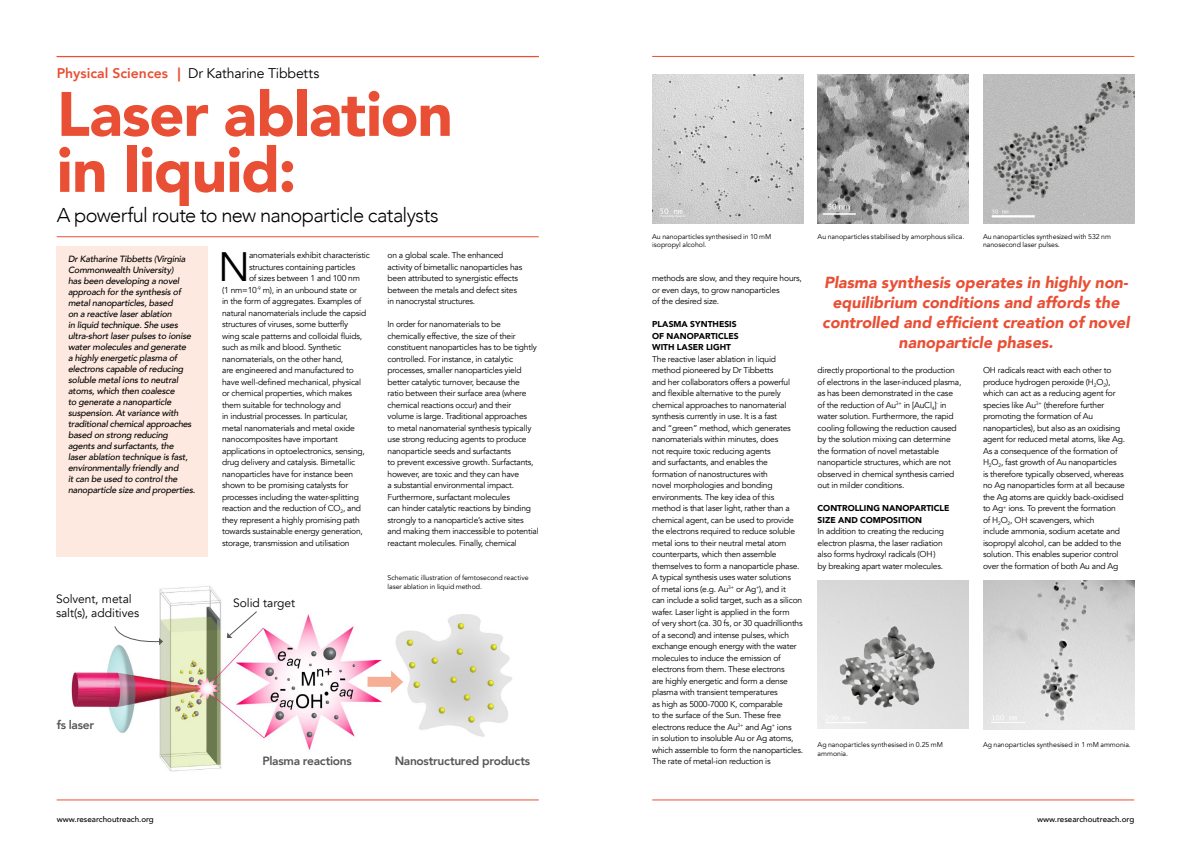
<style>
.page{position:relative;width:1191px;height:842px;background:#fff}
.page>*{position:absolute;margin:0;border:0;box-sizing:border-box;transform-origin:0 0}
.t1{font:900 62px/56px "Avenir";letter-spacing:-.015em;color:#e94f35}
.t2{font:41px "Avenir";color:#000}
.t3{font:300 20px "Avenir";letter-spacing:-.035em;color:#000}
.t4{font:italic 900 16px/20px "Avenir";color:#e94f35;text-align:center}
.t5{font:14px "Avenir";letter-spacing:-.01em;color:#000}
.t6{font:800 12px "Avenir";letter-spacing:-.025em;color:#575756}
.t7{font:12px/14px "Avenir";color:#000}
.t8{font:italic 500 9px/11px "Avenir";letter-spacing:-.02em;color:#000}
.t9{font:8.5px/11.5px "Avenir";letter-spacing:-.025em;color:#000}
.t10{font:900 8.5px/11.5px "Avenir";letter-spacing:.005em;color:#000}
.t11{font:500 8px "Avenir";color:#000}
.t12{font:7px/8.5px "Avenir";letter-spacing:-.005em;color:#000}
.s1{font-weight:800;color:#e94f35}
.s2{font-weight:900;color:#e94f35}
</style>
<div class="page">
<hr style="left:57px;top:800px;width:482px;height:1px;background:#e94f35">
<hr style="left:652px;top:800px;width:482px;height:1px;background:#e94f35">
<hr style="left:652px;top:56px;width:482px;height:1px;background:#e94f35">
<hr style="left:57px;top:236px;width:482px;height:1px;background:#e94f35">
<hr style="left:57px;top:56px;width:482px;height:1px;background:#e94f35">
<div style="left:57px;top:246px;width:151px;height:311px;background:#fde9df"></div>
<img style="left:817px;top:74px;width:151px;height:150px">
<img style="left:652px;top:74px;width:151px;height:150px">
<img style="left:71px;top:586px;width:442px;height:186px">
<img style="left:983px;top:74px;width:151px;height:150px">
<img style="left:817px;top:580px;width:152px;height:149px">
<img style="left:983px;top:580px;width:151px;height:150px">
<div style="left:367px;top:677px;width:29px;height:10px;background:#f6af95"></div>
<svg style="left:391px;top:670px;width:12px;height:23px"></svg>
<svg style="left:114px;top:625px;width:49px;height:20px"></svg>
<svg style="left:227px;top:610px;width:31px;height:28px"></svg>
<h3 class="t5" style="left:57px;top:65px;width:264px"><span class="s1">Physical Sciences</span> <span class="s2">︱</span>Dr Katharine Tibbetts</h3>
<h1 class="t1" style="left:57px;top:85px;width:398px">Laser ablation in liquid:</h1>
<h3 class="t3" style="left:57px;top:203px;width:383px">A powerful route to new nanoparticle catalysts</h3>
<p class="t8" style="left:68px;top:253px;width:129px">Dr Katharine Tibbetts (Virginia<br>Commonwealth University)<br>has been developing a novel approach for the synthesis of metal nanoparticles, based<br>on a reactive laser ablation<br>in liquid technique. She uses ultra-short laser pulses to ionise water molecules and generate<br>a highly energetic plasma of electrons capable of reducing soluble metal ions to neutral atoms, which then coalesce<br>to generate a nanoparticle suspension. At variance with traditional chemical approaches based on strong reducing agents and surfactants, the<br>laser ablation technique is fast, environmentally friendly and<br>it can be used to control the nanoparticle size and properties.</p>
<p class="t9" style="left:387px;top:250px;width:136px">on a global scale. The enhanced activity of bimetallic nanoparticles has been attributed to synergistic effects between the metals and defect sites in nanocrystal structures.</p>
<p class="t9" style="left:387px;top:319px;width:153px">In order for nanomaterials to be chemically effective, the size of their constituent nanoparticles has to be tightly controlled. For instance, in catalytic processes, smaller nanoparticles yield better catalytic turnover, because the<br>ratio between their surface area (where chemical reactions occur) and their volume is large. Traditional approaches<br>to metal nanomaterial synthesis typically use strong reducing agents to produce nanoparticle seeds and surfactants<br>to prevent excessive growth. Surfactants, however, are toxic and they can have<br>a substantial environmental impact.<br>Furthermore, surfactant molecules<br>can hinder catalytic reactions by binding strongly to a nanoparticle’s active sites and making them inaccessible to potential reactant molecules. Finally, chemical</p>
<h2 class="t2" style="left:218px;top:243px;width:33px">N</h2>
<p class="t9" style="left:249px;top:250px;width:122px">anomaterials exhibit characteristic</p>
<p class="t9" style="left:249px;top:261px;width:108px">structures containing particles</p>
<p class="t9" style="left:249px;top:273px;width:112px">of sizes between 1 and 100 nm</p>
<p class="t9" style="left:222px;top:284px;width:136px">(1 nm=10<sup>-9</sup> m), in an unbound state or</p>
<p class="t9" style="left:222px;top:296px;width:141px">in the form of aggregates. Examples of</p>
<p class="t9" style="left:222px;top:307px;width:146px">natural nanomaterials include the capsid</p>
<p class="t9" style="left:222px;top:319px;width:128px">structures of viruses, some butterfly</p>
<p class="t9" style="left:222px;top:330px;width:142px">wing scale patterns and colloidal fluids,</p>
<p class="t9" style="left:222px;top:342px;width:121px">such as milk and blood. Synthetic</p>
<p class="t9" style="left:222px;top:353px;width:123px">nanomaterials, on the other hand,</p>
<p class="t9" style="left:222px;top:365px;width:133px">are engineered and manufactured to</p>
<p class="t9" style="left:222px;top:376px;width:141px">have well-defined mechanical, physical</p>
<p class="t9" style="left:222px;top:388px;width:132px">or chemical properties, which makes</p>
<p class="t9" style="left:222px;top:399px;width:120px">them suitable for technology and</p>
<p class="t9" style="left:222px;top:411px;width:127px">in industrial processes. In particular,</p>
<p class="t9" style="left:222px;top:422px;width:134px">metal nanomaterials and metal oxide</p>
<p class="t9" style="left:222px;top:434px;width:117px">nanocomposites have important</p>
<p class="t9" style="left:222px;top:445px;width:144px">applications in optoelectronics, sensing,</p>
<p class="t9" style="left:222px;top:457px;width:135px">drug delivery and catalysis. Bimetallic</p>
<p class="t9" style="left:222px;top:468px;width:133px">nanoparticles have for instance been</p>
<p class="t9" style="left:222px;top:480px;width:128px">shown to be promising catalysts for</p>
<p class="t9" style="left:222px;top:491px;width:138px">processes including the water-splitting</p>
<p class="t9" style="left:222px;top:503px;width:140px">reaction and the reduction of CO<sub>2</sub>, and</p>
<p class="t9" style="left:222px;top:514px;width:139px">they represent a highly promising path</p>
<p class="t9" style="left:222px;top:526px;width:142px">towards sustainable energy generation,</p>
<p class="t9" style="left:222px;top:537px;width:129px">storage, transmission and utilisation</p>
<h3 class="t7" style="left:56px;top:592px;width:85px">Solvent, metal salt(s), additives</h3>
<h3 class="t7" style="left:233px;top:596px;width:63px">Solid target</h3>
<h3 class="t6" style="left:57px;top:715px;width:39px">fs laser</h3>
<p class="t12" style="left:387px;top:574px;width:143px">Schematic illustration of femtosecond reactive laser ablation in liquid method.</p>
<h3 class="t6" style="left:262px;top:751px;width:91px">Plasma reactions</h3>
<h3 class="t6" style="left:395px;top:751px;width:137px">Nanostructured products</h3>
<p class="t12" style="left:652px;top:232px;width:121px">Au nanoparticles synthesised in 10 mM</p>
<p class="t12" style="left:817px;top:232px;width:148px">Au nanoparticles stabilised by amorphous silica.</p>
<p class="t12" style="left:652px;top:241px;width:56px">isopropyl alcohol.</p>
<p class="t12" style="left:983px;top:232px;width:129px">Au nanoparticles synthesized with 532 nm nanosecond laser pulses.</p>
<p class="t9" style="left:652px;top:273px;width:151px">methods are slow, and they require hours, or even days, to grow nanoparticles<br>of the desired size.</p>
<p class="t10" style="left:652px;top:318px;width:88px">PLASMA SYNTHESIS<br>OF NANOPARTICLES<br>WITH LASER LIGHT</p>
<p class="t9" style="left:652px;top:353px;width:152px">The reactive laser ablation in liquid method pioneered by Dr Tibbetts<br>and her collaborators offers a powerful and flexible alternative to the purely chemical approaches to nanomaterial synthesis currently in use. It is a fast<br>and “green” method, which generates nanomaterials within minutes, does<br>not require toxic reducing agents<br>and surfactants, and enables the formation of nanostructures with<br>novel morphologies and bonding environments. The key idea of this method is that laser light, rather than a chemical agent, can be used to provide the electrons required to reduce soluble metal ions to their neutral metal atom counterparts, which then assemble themselves to form a nanoparticle phase.<br>A typical synthesis uses water solutions<br>of metal ions (e.g. Au<sup>3+</sup> or Ag<sup>+</sup>), and it<br>can include a solid target, such as a silicon wafer. Laser light is applied in the form<br>of very short (ca. 30 fs, or 30 quadrillionths of a second) and intense pulses, which exchange enough energy with the water molecules to induce the emission of electrons from them. These electrons<br>are highly energetic and form a dense plasma with transient temperatures<br>as high as 5000-7000 K, comparable<br>to the surface of the Sun. These free electrons reduce the Au<sup>3+</sup> and Ag<sup>+</sup> ions<br>in solution to insoluble Au or Ag atoms, which assemble to form the nanoparticles.<br>The rate of metal-ion reduction is</p>
<p class="t9" style="left:817px;top:365px;width:145px">directly proportional to the production of electrons in the laser-induced plasma, as has been demonstrated in the case of the reduction of Au<sup>3+</sup> in [AuCl<sub>4</sub>]<sup>-</sup> in water solution. Furthermore, the rapid cooling following the reduction caused by the solution mixing can determine the formation of novel metastable nanoparticle structures, which are not observed in chemical synthesis carried out in milder conditions.</p>
<h3 class="t4" style="left:822px;top:272px;width:309px">Plasma synthesis operates in highly non&shy;equilibrium conditions and affords the controlled and efficient creation of novel nanoparticle phases.</h3>
<p class="t9" style="left:983px;top:365px;width:144px">OH radicals react with each other to produce hydrogen peroxide (H<sub>2</sub>O<sub>2</sub>), which can act as a reducing agent for species like Au<sup>3+</sup> (therefore further promoting the formation of Au nanoparticles), but also as an oxidising agent for reduced metal atoms, like Ag.<br>As a consequence of the formation of H<sub>2</sub>O<sub>2</sub>, fast growth of Au nanoparticles<br>is therefore typically observed, whereas no Ag nanoparticles form at all because the Ag atoms are quickly back-oxidised to Ag<sup>+</sup> ions. To prevent the formation of H<sub>2</sub>O<sub>2</sub>, OH<sup>.</sup> scavengers, which<br>include ammonia, sodium acetate and isopropyl alcohol, can be added to the solution. This enables superior control over the formation of both Au and Ag</p>
<p class="t10" style="left:817px;top:502px;width:133px">CONTROLLING NANOPARTICLE<br>SIZE AND COMPOSITION</p>
<p class="t9" style="left:817px;top:526px;width:128px">In addition to creating the reducing electron plasma, the laser radiation also forms hydroxyl radicals (OH<sup>.</sup>) by breaking apart water molecules.</p>
<p class="t12" style="left:817px;top:741px;width:127px">Ag nanoparticles synthesised in 0.25 mM ammonia.</p>
<p class="t12" style="left:983px;top:741px;width:149px">Ag nanoparticles synthesised in 1 mM ammonia.</p>
<p class="t11" style="left:57px;top:812px;width:99px">www.researchoutreach.org</p>
<p class="t11" style="left:1037px;top:812px;width:99px">www.researchoutreach.org</p>
</div>
